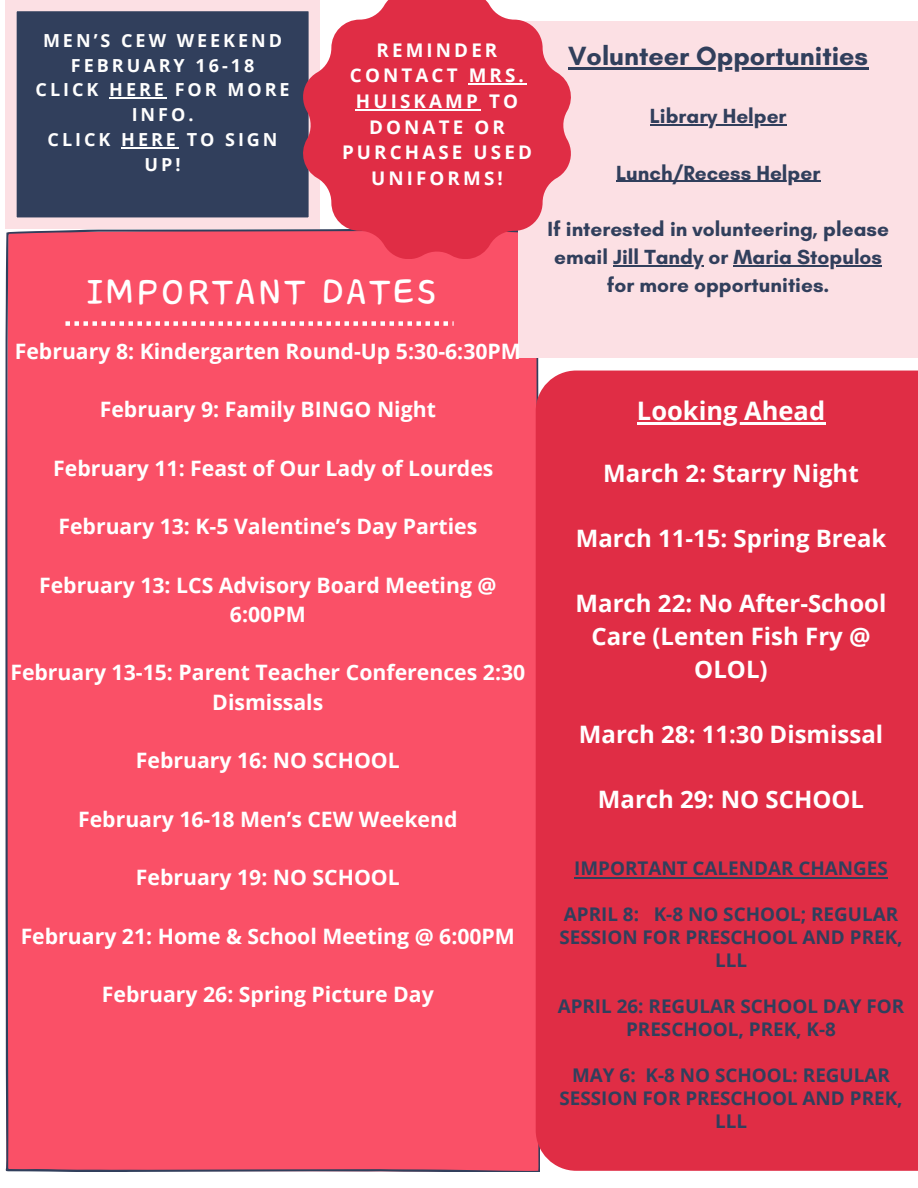
<style>
.page{position:relative;width:918px;height:1188px;background:#fff}
.page>*{position:absolute;margin:0;border:0;box-sizing:border-box;transform-origin:0 0}
.t1{font:44.55px "Core Bandi Face";color:#fff}
.t2{font:700 26.85px "Glacial Indifference";color:#313f5c}
.t3{font:700 25.5px "Open Sans";color:#fff}
.t4{font:700 24px/32.7px "Open Sans";color:#fff;text-align:center}
.t5{font:700 21.3px/29.2px "Open Sans";color:#fff;text-align:center}
.t6{font:700 20.85px/28.2px "Glacial Indifference";color:#313f5c;text-align:center}
.t7{font:700 18.9px/23px "Open Sans";color:#313f5c;text-align:center}
.t8{font:700 18.75px/25.7px "Open Sans";letter-spacing:.165em;color:#fff;text-align:center}
.t9{font:700 18px/24.8px "Open Sans";letter-spacing:.165em;color:#fefefe;text-align:center}
</style>
<div class="page">
<div style="left:5px;top:229px;width:535px;height:943px;background:#fa5067"></div>
<svg style="left:5px;top:0;width:298px;height:228px;background:#4c546e"></svg>
<div style="left:518px;top:21px;width:400px;height:336px;background:#fce0e4"></div>
<svg style="left:65px;top:321px;width:389px;height:5px"></svg>
<div style="left:536px;top:371px;width:382px;height:800px;background:#e02d45"></div>
<svg style="left:303px;top:0;width:268px;height:259px;background:#e34c61"></svg>
<hr style="left:637px;top:422px;width:188px;height:2px;background:#fff">
<hr style="left:568px;top:67px;width:300px;height:2px;background:#313f5c">
<hr style="left:650px;top:124px;width:137px;height:2px;background:#313f5c">
<hr style="left:616px;top:181px;width:204px;height:1px;background:#313f5c">
<hr style="left:613px;top:265px;width:90px;height:1px;background:#313f5c">
<hr style="left:734px;top:265px;width:148px;height:1px;background:#313f5c">
<hr style="left:469px;top:84px;width:58px;height:1px;background:#fff">
<hr style="left:356px;top:109px;width:125px;height:2px;background:#fff">
<hr style="left:574px;top:877px;width:314px;height:1px;background:#313f5c">
<hr style="left:109px;top:97px;width:58px;height:2px;background:#fefefe">
<hr style="left:121px;top:147px;width:58px;height:1px;background:#fefefe">
<p class="t9" style="left:36px;top:28px;width:256px">MEN’S CEW WEEKEND<br>FEBRUARY 16-18<br>CLICK HERE FOR MORE<br>INFO.<br>CLICK HERE TO SIGN<br>UP!</p>
<h4 class="t8" style="left:377px;top:37px;width:122px">REMINDER</h4>
<h4 class="t8" style="left:342px;top:62px;width:191px">CONTACT MRS.<br>HUISKAMP TO<br>DONATE OR<br>PURCHASE USED<br>UNIFORMS!</h4>
<p class="t1" style="left:86px;top:269px;width:353px">IMPORTANT DATES</p>
<h4 class="t5" style="left:15px;top:336px;width:508px">February 8: Kindergarten Round-Up 5:30-6:30PM</h4>
<h4 class="t5" style="left:100px;top:394px;width:338px">February 9: Family BINGO Night</h4>
<h2 class="t5" style="left:53px;top:453px;width:442px">February 11: Feast of Our Lady of Lourdes</h2>
<h3 class="t5" style="left:58px;top:511px;width:420px">February 13: K-5 Valentine’s Day Parties</h3>
<h3 class="t5" style="left:39px;top:570px;width:459px">February 13: LCS Advisory Board Meeting @<br>6:00PM</h3>
<h3 class="t5" style="left:10px;top:657px;width:516px">February 13-15: Parent Teacher Conferences 2:30<br>Dismissals</h3>
<h3 class="t5" style="left:136px;top:745px;width:266px">February 16: NO SCHOOL</h3>
<h3 class="t5" style="left:78px;top:804px;width:381px">February 16-18 Men’s CEW Weekend</h3>
<p class="t5" style="left:136px;top:862px;width:266px">February 19: NO SCHOOL</p>
<p class="t5" style="left:21px;top:921px;width:496px">February 21: Home &amp; School Meeting @ 6:00PM</p>
<p class="t5" style="left:102px;top:979px;width:334px">February 26: Spring Picture Day</p>
<h4 class="t2" style="left:568px;top:39px;width:302px">Volunteer Opportunities</h4>
<h4 class="t6" style="left:650px;top:102px;width:138px">Library Helper</h4>
<h1 class="t6" style="left:616px;top:158px;width:206px">Lunch/Recess Helper</h1>
<h4 class="t6" style="left:547px;top:214px;width:343px">If interested in volunteering, please email Jill Tandy or Maria Stopulos</h4>
<h4 class="t6" style="left:607px;top:271px;width:224px">for more opportunities.</h4>
<p class="t3" style="left:637px;top:393px;width:190px">Looking Ahead</p>
<p class="t4" style="left:603px;top:456px;width:257px">March 2: Starry Night</p>
<p class="t4" style="left:576px;top:521px;width:312px">March 11-15: Spring Break</p>
<p class="t4" style="left:576px;top:587px;width:312px">March 22: No After-School<br>Care (Lenten Fish Fry @<br>OLOL)</p>
<h2 class="t4" style="left:579px;top:717px;width:306px">March 28: 11:30 Dismissal</h2>
<h4 class="t4" style="left:598px;top:782px;width:268px">March 29: NO SCHOOL</h4>
<h4 class="t7" style="left:574px;top:856px;width:315px">IMPORTANT CALENDAR CHANGES</h4>
<h4 class="t7" style="left:559px;top:902px;width:345px">APRIL 8: K-8 NO SCHOOL; REGULAR<br>SESSION FOR PRESCHOOL AND PREK,<br>LLL</h4>
<h4 class="t7" style="left:558px;top:994px;width:348px">APRIL 26: REGULAR SCHOOL DAY FOR<br>PRESCHOOL, PREK, K-8</h4>
<h4 class="t7" style="left:559px;top:1063px;width:345px">MAY 6: K-8 NO SCHOOL: REGULAR<br>SESSION FOR PRESCHOOL AND PREK,<br>LLL</h4>
</div>
